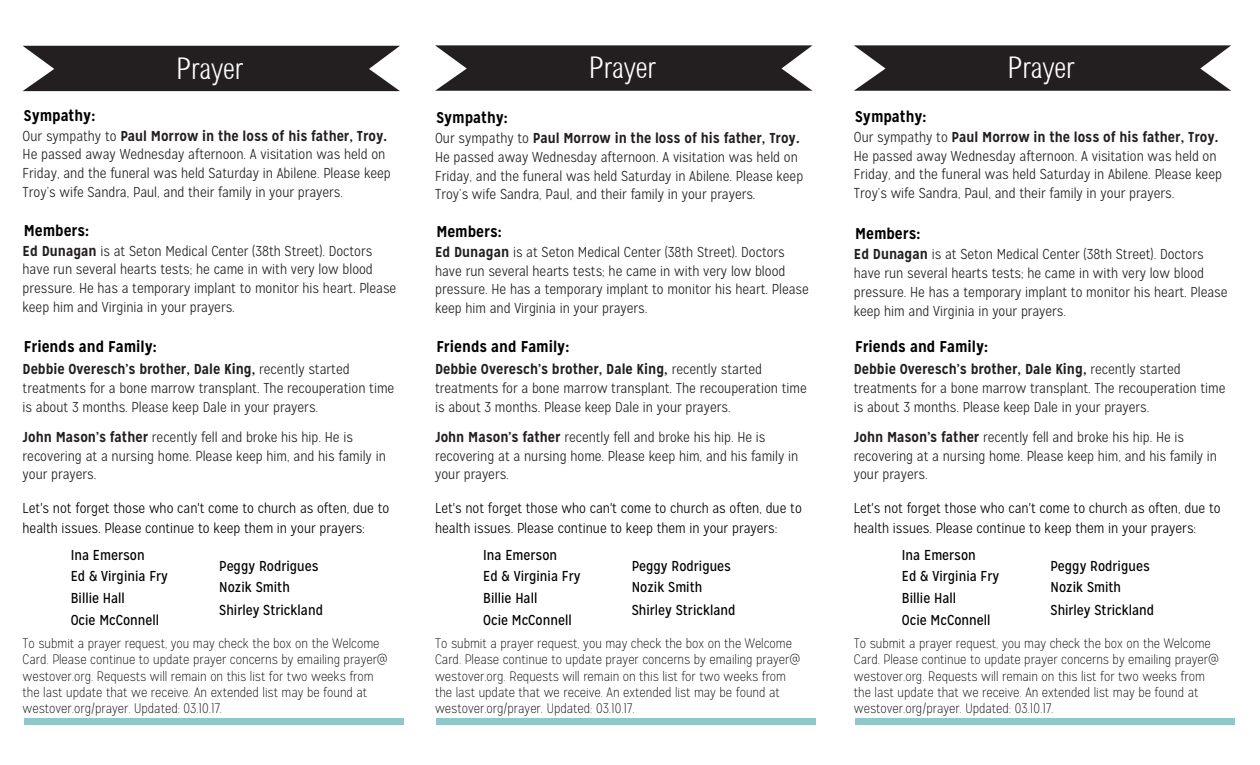
<style>
.page{position:relative;width:1260px;height:765px;background:#fff}
.page>*{position:absolute;margin:0;border:0;box-sizing:border-box;transform-origin:0 0}
.t1{font:30px "Sertig";color:#fff}
.t2{font:700 15.62px "Mission Gothic";color:#000}
.t3{font:300 14.38px/18.8px "Mission Gothic";color:#231f20}
._2_pt_space{font:300 14.38px/20px "Mission Gothic";color:#000}
._2_pt_space-2{font:14.38px "Mission Gothic";color:#000}
.t4{font:700 14.38px "Mission Gothic";color:#231f20}
._2_pt_space-3{font:100 13.75px/16.2px "Mission Gothic";color:#000}
.s1{font-weight:700}
.s2{font-weight:300}
</style>
<div class="page">
<svg style="left:23px;top:46px;width:377px;height:45px;background:#353132"></svg>
<div style="left:24px;top:719px;width:380px;height:6px;background:#90c7c8"></div>
<svg style="left:435px;top:45px;width:377px;height:46px;background:#373435"></svg>
<div style="left:436px;top:718px;width:380px;height:7px;background:#90c7c8"></div>
<svg style="left:854px;top:45px;width:377px;height:46px;background:#373435"></svg>
<div style="left:855px;top:718px;width:380px;height:7px;background:#90c7c8"></div>
<p class="t1" style="left:176px;top:50px;width:69px">Prayer</p>
<p class="t2" style="left:24px;top:105px;width:73px">Sympathy:</p>
<p class="t3" style="left:23px;top:126px;width:370px">Our sympathy to <span class="s1">Paul Morrow in the loss of his father, Troy.<br></span>He passed away Wednesday afternoon. A visitation was held on Friday, and the funeral was held Saturday in Abilene. Please keep Troy’s wife Sandra, Paul, and their family in your prayers.</p>
<p class="t2" style="left:24px;top:220px;width:67px">Members:</p>
<p class="t3" style="left:23px;top:241px;width:375px"><span class="s1">Ed Dunagan</span> is at Seton Medical Center (38th Street). Doctors have run several hearts tests; he came in with very low blood pressure. He has a temporary implant to monitor his heart. Please keep him and Virginia in your prayers.</p>
<p class="t2" style="left:24px;top:337px;width:134px">Friends and Family:</p>
<p class="t4" style="left:23px;top:360px;width:329px">Debbie Overesch’s brother, Dale King, <span class="s2">recently started</span></p>
<p class="t3" style="left:23px;top:379px;width:373px">treatments for a bone marrow transplant. The recouperation time is about 3 months. Please keep Dale in your prayers.</p>
<p class="t3" style="left:23px;top:428px;width:332px"><span class="s1">John Mason’s father</span> recently fell and broke his hip. He is</p>
<p class="t3" style="left:23px;top:446px;width:365px">recovering at a nursing home. Please keep him, and his family in your prayers.</p>
<p class="_2_pt_space" style="left:23px;top:498px;width:368px">Let's not forget those who can't come to church as often, due to health issues. Please continue to keep them in your prayers:</p>
<p class="_2_pt_space-2" style="left:71px;top:546px;width:75px">Ina Emerson</p>
<p class="_2_pt_space-2" style="left:71px;top:568px;width:99px">Ed &amp; Virginia Fry</p>
<p class="_2_pt_space-2" style="left:71px;top:589px;width:56px">Billie Hall</p>
<p class="_2_pt_space-2" style="left:71px;top:611px;width:90px">Ocie McConnell</p>
<p class="_2_pt_space-2" style="left:219px;top:557px;width:101px">Peggy Rodrigues</p>
<p class="_2_pt_space-2" style="left:219px;top:579px;width:72px">Nozik Smith</p>
<p class="_2_pt_space-2" style="left:219px;top:601px;width:105px">Shirley Strickland</p>
<p class="_2_pt_space-3" style="left:23px;top:635px;width:367px">To submit a prayer request, you may check the box on the Welcome Card. Please continue to update prayer concerns by emailing prayer@ westover.org. Requests will remain on this list for two weeks from the last update that we receive. An extended list may be found at westover.org/prayer. Updated: 03.10.17.</p>
<p class="t1" style="left:589px;top:50px;width:69px">Prayer</p>
<p class="t1" style="left:1007px;top:50px;width:69px">Prayer</p>
<p class="t2" style="left:436px;top:108px;width:73px">Sympathy:</p>
<p class="t3" style="left:435px;top:129px;width:370px">Our sympathy to <span class="s1">Paul Morrow in the loss of his father, Troy.<br></span>He passed away Wednesday afternoon. A visitation was held on Friday, and the funeral was held Saturday in Abilene. Please keep Troy’s wife Sandra, Paul, and their family in your prayers.</p>
<p class="t2" style="left:436px;top:222px;width:67px">Members:</p>
<p class="t3" style="left:435px;top:243px;width:375px"><span class="s1">Ed Dunagan</span> is at Seton Medical Center (38th Street). Doctors have run several hearts tests; he came in with very low blood pressure. He has a temporary implant to monitor his heart. Please keep him and Virginia in your prayers.</p>
<p class="t2" style="left:436px;top:337px;width:134px">Friends and Family:</p>
<p class="t4" style="left:435px;top:360px;width:329px">Debbie Overesch’s brother, Dale King, <span class="s2">recently started</span></p>
<p class="t3" style="left:435px;top:379px;width:373px">treatments for a bone marrow transplant. The recouperation time is about 3 months. Please keep Dale in your prayers.</p>
<p class="t3" style="left:435px;top:428px;width:332px"><span class="s1">John Mason’s father</span> recently fell and broke his hip. He is</p>
<p class="t3" style="left:435px;top:446px;width:365px">recovering at a nursing home. Please keep him, and his family in your prayers.</p>
<p class="_2_pt_space" style="left:435px;top:498px;width:368px">Let's not forget those who can't come to church as often, due to health issues. Please continue to keep them in your prayers:</p>
<p class="_2_pt_space-2" style="left:483px;top:546px;width:75px">Ina Emerson</p>
<p class="_2_pt_space-2" style="left:483px;top:568px;width:99px">Ed &amp; Virginia Fry</p>
<p class="_2_pt_space-2" style="left:483px;top:589px;width:56px">Billie Hall</p>
<p class="_2_pt_space-2" style="left:483px;top:611px;width:90px">Ocie McConnell</p>
<p class="_2_pt_space-2" style="left:632px;top:557px;width:101px">Peggy Rodrigues</p>
<p class="_2_pt_space-2" style="left:632px;top:579px;width:72px">Nozik Smith</p>
<p class="_2_pt_space-2" style="left:632px;top:601px;width:105px">Shirley Strickland</p>
<p class="_2_pt_space-3" style="left:435px;top:635px;width:367px">To submit a prayer request, you may check the box on the Welcome Card. Please continue to update prayer concerns by emailing prayer@ westover.org. Requests will remain on this list for two weeks from the last update that we receive. An extended list may be found at westover.org/prayer. Updated: 03.10.17.</p>
<p class="t2" style="left:855px;top:107px;width:73px">Sympathy:</p>
<p class="t3" style="left:854px;top:128px;width:370px">Our sympathy to <span class="s1">Paul Morrow in the loss of his father, Troy.<br></span>He passed away Wednesday afternoon. A visitation was held on Friday, and the funeral was held Saturday in Abilene. Please keep Troy’s wife Sandra, Paul, and their family in your prayers.</p>
<p class="t2" style="left:855px;top:224px;width:67px">Members:</p>
<p class="t3" style="left:854px;top:245px;width:375px"><span class="s1">Ed Dunagan</span> is at Seton Medical Center (38th Street). Doctors have run several hearts tests; he came in with very low blood pressure. He has a temporary implant to monitor his heart. Please keep him and Virginia in your prayers.</p>
<p class="t2" style="left:855px;top:337px;width:134px">Friends and Family:</p>
<p class="t4" style="left:854px;top:360px;width:329px">Debbie Overesch’s brother, Dale King, <span class="s2">recently started</span></p>
<p class="t3" style="left:854px;top:379px;width:373px">treatments for a bone marrow transplant. The recouperation time is about 3 months. Please keep Dale in your prayers.</p>
<p class="t3" style="left:854px;top:428px;width:332px"><span class="s1">John Mason’s father</span> recently fell and broke his hip. He is</p>
<p class="t3" style="left:854px;top:446px;width:365px">recovering at a nursing home. Please keep him, and his family in your prayers.</p>
<p class="_2_pt_space" style="left:854px;top:498px;width:368px">Let's not forget those who can't come to church as often, due to health issues. Please continue to keep them in your prayers:</p>
<p class="_2_pt_space-2" style="left:902px;top:546px;width:75px">Ina Emerson</p>
<p class="_2_pt_space-2" style="left:902px;top:568px;width:99px">Ed &amp; Virginia Fry</p>
<p class="_2_pt_space-2" style="left:902px;top:589px;width:56px">Billie Hall</p>
<p class="_2_pt_space-2" style="left:902px;top:611px;width:90px">Ocie McConnell</p>
<p class="_2_pt_space-2" style="left:1051px;top:557px;width:101px">Peggy Rodrigues</p>
<p class="_2_pt_space-2" style="left:1051px;top:579px;width:72px">Nozik Smith</p>
<p class="_2_pt_space-2" style="left:1051px;top:601px;width:105px">Shirley Strickland</p>
<p class="_2_pt_space-3" style="left:854px;top:635px;width:367px">To submit a prayer request, you may check the box on the Welcome Card. Please continue to update prayer concerns by emailing prayer@ westover.org. Requests will remain on this list for two weeks from the last update that we receive. An extended list may be found at westover.org/prayer. Updated: 03.10.17.</p>
</div>
